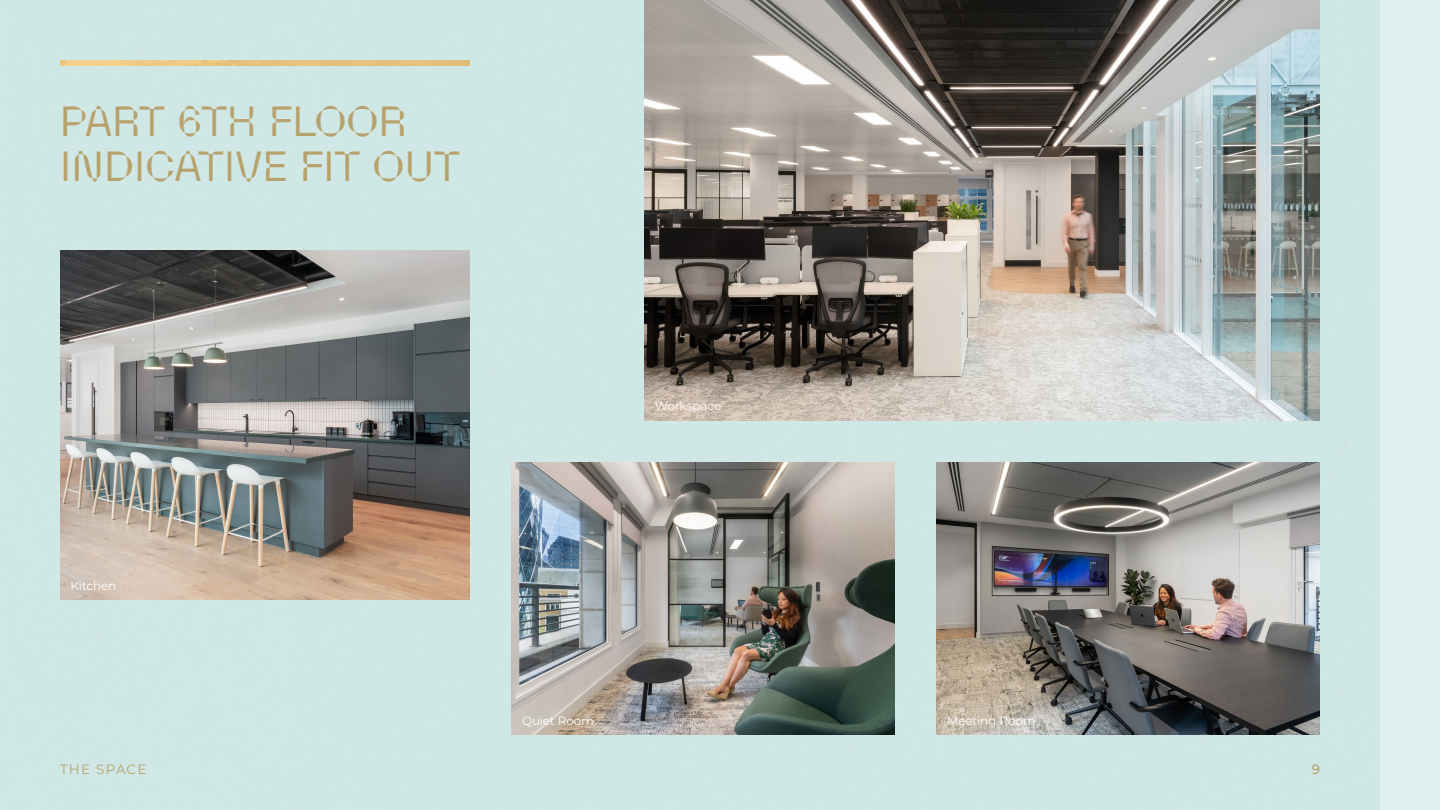
<style>
.page{position:relative;width:1440px;height:810px;background:#d5edea}
.page>*{position:absolute;margin:0;border:0;box-sizing:border-box;transform-origin:0 0}
.t1{font:42px/45px "Parabole";letter-spacing:-.005em;color:#b7a26d}
.t2{font:13.5px "Montserrat";letter-spacing:.08em;color:#b7a26d}
.t3{font:500 13.5px "Montserrat";color:#b7a26d}
.t4{font:12px "Montserrat";letter-spacing:-.015em;color:#fff}
</style>
<div class="page">
<div style="left:1380px;top:0;width:60px;height:810px;background:#def1ee"></div>
<img style="left:60px;top:250px;width:410px;height:350px">
<img style="left:937px;top:462px;width:383px;height:273px">
<img style="left:512px;top:463px;width:383px;height:272px">
<img style="left:644px;top:0;width:676px;height:421px">
<img style="left:60px;top:60px;width:410px;height:6px">
<h1 class="t1" style="left:60px;top:98px;width:402px">PART 6TH FLOOR<br>INDICATIVE FIT OUT</h1>
<p class="t4" style="left:70px;top:577px;width:47px">Kitchen</p>
<p class="t4" style="left:655px;top:398px;width:68px">Workspace</p>
<p class="t4" style="left:522px;top:712px;width:73px">Quiet Room</p>
<p class="t4" style="left:947px;top:712px;width:90px">Meeting Room</p>
<p class="t2" style="left:60px;top:760px;width:88px">THE SPACE</p>
<p class="t3" style="left:1312px;top:759px;width:10px">9</p>
</div>
